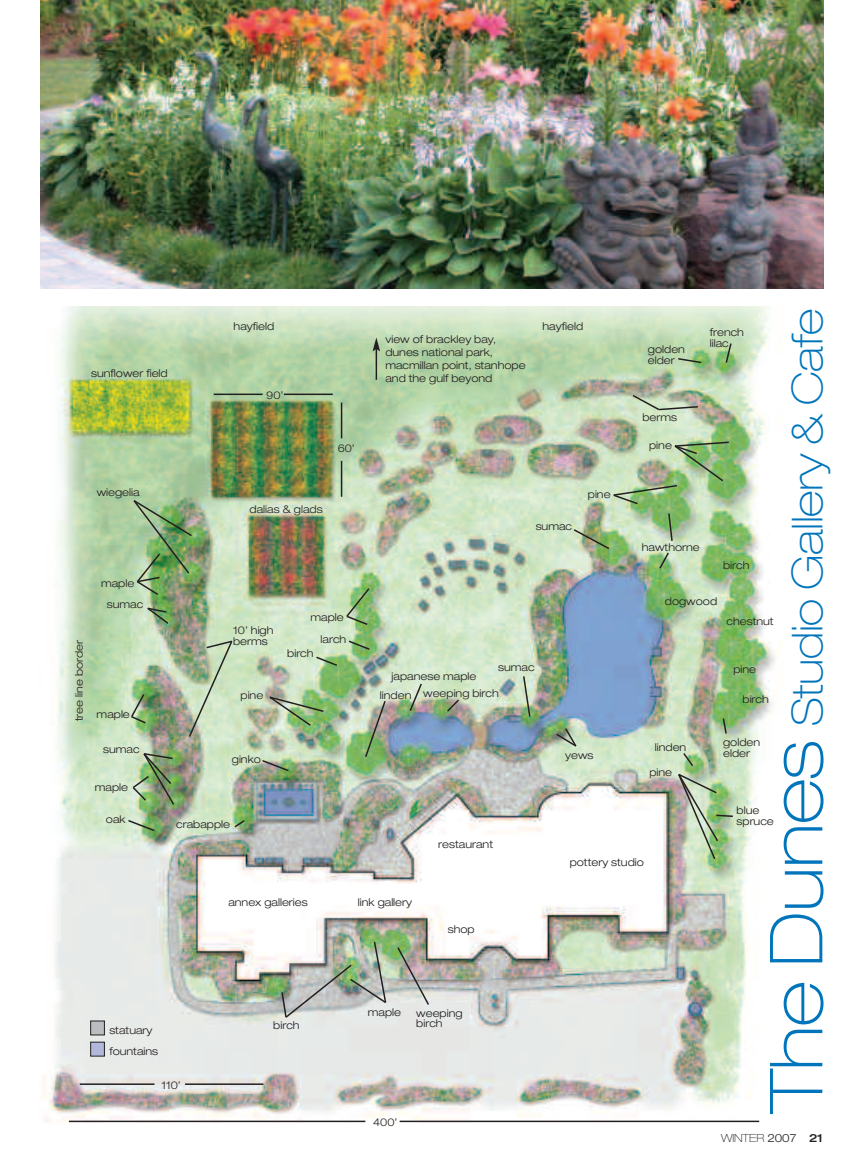
<style>
.page{position:relative;width:864px;height:1161px;background:#fff}
.page>*{position:absolute;margin:0;border:0;box-sizing:border-box;transform-origin:0 0}
.t1{font:100 expanded 42.75px "Helvetica Neue LT Std";letter-spacing:-.01em;color:#0075bc}
.t2{font:100 expanded 11.25px "Helvetica Neue LT Std";letter-spacing:-.01em;color:#231f20}
.t3{font:300 expanded 10.65px/10.6px "Helvetica Neue LT Std";color:#231f20}
.s1{font-size:73.2px}
.s2{font-weight:300}
.s3{font-weight:500}
</style>
<div class="page">
<img style="left:43px;top:306px;width:739px;height:817px">
<hr style="left:214px;top:394px;width:49px;height:1px;background:#231f20">
<hr style="left:284px;top:394px;width:49px;height:1px;background:#231f20">
<svg style="left:345px;top:586px;width:26px;height:40px"></svg>
<svg style="left:347px;top:639px;width:24px;height:12px"></svg>
<svg style="left:315px;top:655px;width:24px;height:12px"></svg>
<img style="left:268px;top:695px;width:57px;height:32px">
<img style="left:132px;top:499px;width:61px;height:98px">
<svg style="left:146px;top:606px;width:24px;height:19px"></svg>
<svg style="left:130px;top:693px;width:17px;height:32px"></svg>
<img style="left:131px;top:752px;width:45px;height:54px">
<svg style="left:233px;top:819px;width:13px;height:10px"></svg>
<svg style="left:261px;top:759px;width:29px;height:14px"></svg>
<svg style="left:364px;top:699px;width:23px;height:60px"></svg>
<svg style="left:408px;top:682px;width:15px;height:31px"></svg>
<svg style="left:445px;top:698px;width:16px;height:15px"></svg>
<svg style="left:554px;top:727px;width:24px;height:21px"></svg>
<svg style="left:522px;top:675px;width:9px;height:43px"></svg>
<img style="left:677px;top:751px;width:57px;height:110px">
<img style="left:396px;top:946px;width:34px;height:61px">
<img style="left:280px;top:940px;width:108px;height:79px">
<svg style="left:127px;top:819px;width:29px;height:13px"></svg>
<hr style="left:80px;top:1083px;width:75px;height:2px;background:#231f20">
<hr style="left:185px;top:1083px;width:78px;height:2px;background:#231f20">
<hr style="left:69px;top:1121px;width:296px;height:1px;background:#231f20">
<hr style="left:400px;top:1121px;width:359px;height:1px;background:#231f20">
<svg style="left:722px;top:717px;width:6px;height:18px"></svg>
<img style="left:188px;top:639px;width:46px;height:100px">
<svg style="left:572px;top:528px;width:39px;height:23px"></svg>
<svg style="left:658px;top:551px;width:12px;height:19px"></svg>
<svg style="left:667px;top:512px;width:7px;height:31px"></svg>
<svg style="left:631px;top:393px;width:68px;height:19px"></svg>
<img style="left:612px;top:441px;width:118px;height:65px">
<svg style="left:677px;top:357px;width:26px;height:7px"></svg>
<svg style="left:724px;top:342px;width:9px;height:22px"></svg>
<hr style="left:376px;top:349px;width:1px;height:31px;background:#231f20">
<svg style="left:373px;top:337px;width:7px;height:14px"></svg>
<hr style="left:341px;top:403px;width:1px;height:35px;background:#231f20">
<hr style="left:341px;top:461px;width:1px;height:36px;background:#231f20">
<div style="left:91px;top:1021px;width:13px;height:14px;background:#bcbdc0"></div>
<div style="left:90px;top:1021px;width:15px;height:14px;border:1px solid #231f20"></div>
<div style="left:91px;top:1042px;width:13px;height:14px;background:#b2b8dc"></div>
<div style="left:90px;top:1042px;width:15px;height:15px;border:1px solid #231f20"></div>
<img style="left:40px;top:0;width:783px;height:289px">
<p class="t3" style="left:75px;top:721px;width:83px;rotate:-90deg">tree line border</p>
<h1 class="t1" style="left:792px;top:1113px;width:806px;rotate:-90deg"><span class="s1">The Dunes</span> Studio Gallery &amp; Cafe</h1>
<p class="t3" style="left:234px;top:322px;width:42px">hayfield</p>
<p class="t3" style="left:543px;top:322px;width:42px">hayfield</p>
<p class="t3" style="left:710px;top:328px;width:36px">french lilac</p>
<p class="t3" style="left:385px;top:334px;width:142px;line-height:12.9px">view of brackley bay, dunes national park, macmillan point, stanhope and the gulf beyond</p>
<p class="t3" style="left:648px;top:345px;width:39px">golden elder</p>
<p class="t3" style="left:91px;top:369px;width:78px">sunflower field</p>
<p class="t3" style="left:266px;top:391px;width:19px">90’</p>
<p class="t3" style="left:642px;top:413px;width:36px">berms</p>
<p class="t3" style="left:649px;top:440px;width:24px">pine</p>
<p class="t3" style="left:338px;top:444px;width:19px">60’</p>
<p class="t3" style="left:97px;top:488px;width:44px">wiegelia</p>
<p class="t3" style="left:588px;top:489px;width:24px">pine</p>
<p class="t3" style="left:250px;top:505px;width:75px">dalias &amp; glads</p>
<p class="t3" style="left:536px;top:522px;width:38px">sumac</p>
<p class="t3" style="left:642px;top:543px;width:60px">hawthorne</p>
<p class="t3" style="left:723px;top:561px;width:28px">birch</p>
<p class="t3" style="left:107px;top:573px;width:38px;line-height:21.3px;text-indent:-6px">maple sumac</p>
<p class="t3" style="left:665px;top:597px;width:54px">dogwood</p>
<p class="t3" style="left:311px;top:608px;width:37px;line-height:21.6px;text-align:right">maple larch</p>
<p class="t3" style="left:287px;top:649px;width:28px">birch</p>
<p class="t3" style="left:727px;top:617px;width:49px">chestnut</p>
<p class="t3" style="left:233px;top:626px;width:42px">10’ high berms</p>
<p class="t3" style="left:733px;top:665px;width:24px">pine</p>
<p class="t3" style="left:498px;top:663px;width:38px">sumac</p>
<p class="t3" style="left:423px;top:668px;width:77px;line-height:17.4px;text-indent:-32px">japanese maple weeping birch</p>
<p class="t3" style="left:380px;top:691px;width:33px">linden</p>
<p class="t3" style="left:241px;top:691px;width:24px">pine</p>
<p class="t3" style="left:743px;top:695px;width:28px">birch</p>
<p class="t3" style="left:97px;top:710px;width:35px">maple</p>
<p class="t3" style="left:723px;top:738px;width:39px">golden elder</p>
<p class="t3" style="left:655px;top:743px;width:33px">linden</p>
<p class="t3" style="left:649px;top:768px;width:24px">pine</p>
<p class="t3" style="left:103px;top:745px;width:38px">sumac</p>
<p class="t3" style="left:565px;top:751px;width:30px">yews</p>
<p class="t3" style="left:232px;top:755px;width:31px">ginko</p>
<p class="t3" style="left:95px;top:783px;width:35px">maple</p>
<p class="t3" style="left:737px;top:806px;width:39px">blue spruce</p>
<p class="t3" style="left:106px;top:815px;width:21px">oak</p>
<p class="t3" style="left:176px;top:819px;width:55px">crabapple</p>
<p class="t3" style="left:438px;top:840px;width:56px">restaurant</p>
<p class="t3" style="left:570px;top:858px;width:76px">pottery studio</p>
<p class="t3" style="left:228px;top:898px;width:81px">annex galleries</p>
<p class="t3" style="left:358px;top:898px;width:56px">link gallery</p>
<p class="t3" style="left:448px;top:925px;width:28px">shop</p>
<p class="t3" style="left:368px;top:1008px;width:35px">maple</p>
<p class="t3" style="left:416px;top:1009px;width:48px">weeping</p>
<p class="t3" style="left:273px;top:1021px;width:28px">birch</p>
<p class="t3" style="left:416px;top:1019px;width:28px">birch</p>
<p class="t3" style="left:109px;top:1021px;width:50px;line-height:21.1px">statuary fountains</p>
<p class="t3" style="left:161px;top:1081px;width:21px">110’</p>
<p class="t3" style="left:373px;top:1118px;width:26px">400’</p>
<p class="t2" style="left:721px;top:1134px;width:103px">WINTER <span class="s2">2007</span> <span class="s3">21</span></p>
</div>
